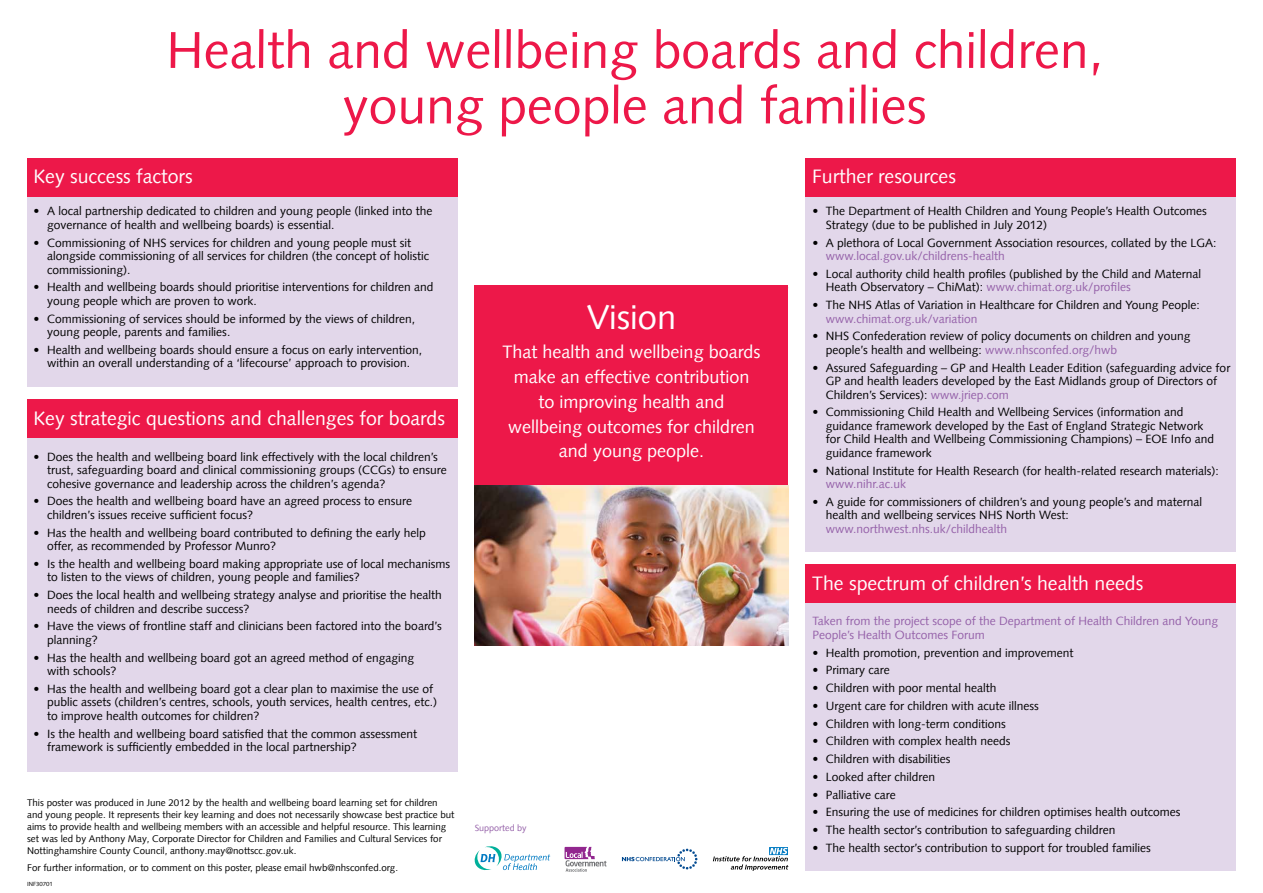
<style>
.page{position:relative;width:1263px;height:893px;background:#fff}
.page>*{position:absolute;margin:0;border:0;box-sizing:border-box;transform-origin:0 0}
.t1{font:51.75px/55.5px "Syntax Com";color:#ed1849;text-align:center}
.t2{font:34.5px "Syntax Com";color:#fff}
.t3{font:19.5px "Syntax Com";color:#fff}
.t4{font:18px/24.8px "Syntax Com";color:#fff;text-align:center}
.t5{font:12px/13.5px "Syntax Com";color:#000}
.t6{font:12px/13.5px "Syntax Com";color:#9561a9}
.t7{font:9.75px/12px "Syntax Com";color:#000}
.t8{font:9px "Syntax Com";color:#9561a9}
.t9{font:6px "Syntax Com";color:#000}
.s1{color:#9561a9}
</style>
<div class="page">
<div style="left:27px;top:196px;width:430px;height:191px;background:#e2d7ea"></div>
<div style="left:27px;top:438px;width:430px;height:334px;background:#e2d7ea"></div>
<div style="left:806px;top:196px;width:430px;height:356px;background:#e2d7ea"></div>
<div style="left:806px;top:603px;width:430px;height:268px;background:#e2d7ea"></div>
<div style="left:27px;top:158px;width:430px;height:38px;background:#ed1849"></div>
<div style="left:806px;top:158px;width:430px;height:38px;background:#ed1849"></div>
<div style="left:27px;top:400px;width:430px;height:38px;background:#ed1849"></div>
<div style="left:806px;top:565px;width:430px;height:38px;background:#ed1849"></div>
<div style="left:475px;top:285px;width:313px;height:200px;background:#ed1849"></div>
<img style="left:475px;top:485px;width:313px;height:161px">
<svg style="left:475px;top:846px;width:75px;height:24px"></svg>
<svg style="left:622px;top:849px;width:75px;height:20px"></svg>
<svg style="left:713px;top:847px;width:75px;height:24px"></svg>
<svg style="left:564px;top:847px;width:42px;height:25px"></svg>
<h1 class="t1" style="left:166px;top:22px;width:938px">Health and wellbeing boards and children, young people and families</h1>
<h3 class="t3" style="left:33px;top:164px;width:161px">Key success factors</h3>
<h3 class="t3" style="left:812px;top:164px;width:145px">Further resources</h3>
<p class="t5" style="left:47px;top:204px;width:387px;text-indent:-14px">• A local partnership dedicated to children and young people (linked into the governance of health and wellbeing boards) is essential.</p>
<p class="t5" style="left:47px;top:236px;width:383px;text-indent:-14px">• Commissioning of NHS services for children and young people must sit alongside commissioning of all services for children (the concept of holistic commissioning).</p>
<p class="t5" style="left:47px;top:280px;width:388px;text-indent:-14px">• Health and wellbeing boards should prioritise interventions for children and young people which are proven to work.</p>
<p class="t5" style="left:47px;top:312px;width:369px;text-indent:-14px">• Commissioning of services should be informed by the views of children, young people, parents and families.</p>
<p class="t5" style="left:34px;top:343px;width:390px;text-align:center">• Health and wellbeing boards should ensure a focus on early intervention, within an overall understanding of a ‘lifecourse’ approach to provision.</p>
<h3 class="t3" style="left:33px;top:406px;width:413px">Key strategic questions and challenges for boards</h3>
<p class="t5" style="left:47px;top:450px;width:401px;text-indent:-14px">• Does the health and wellbeing board link effectively with the local children’s trust, safeguarding board and clinical commissioning groups (CCGs) to ensure cohesive governance and leadership across the children’s agenda?</p>
<p class="t5" style="left:47px;top:494px;width:366px;text-indent:-14px">• Does the health and wellbeing board have an agreed process to ensure children’s issues receive sufficient focus?</p>
<p class="t5" style="left:47px;top:526px;width:380px;text-indent:-14px">• Has the health and wellbeing board contributed to defining the early help offer, as recommended by Professor Munro?</p>
<p class="t5" style="left:47px;top:557px;width:405px;text-indent:-14px">• Is the health and wellbeing board making appropriate use of local mechanisms to listen to the views of children, young people and families?</p>
<p class="t5" style="left:47px;top:588px;width:396px;text-indent:-14px">• Does the local health and wellbeing strategy analyse and prioritise the health needs of children and describe success?</p>
<p class="t5" style="left:47px;top:619px;width:396px;text-indent:-14px">• Have the views of frontline staff and clinicians been factored into the board’s planning?</p>
<p class="t5" style="left:47px;top:651px;width:369px;text-indent:-14px">• Has the health and wellbeing board got an agreed method of engaging with schools?</p>
<p class="t5" style="left:47px;top:682px;width:392px;text-indent:-14px">• Has the health and wellbeing board got a clear plan to maximise the use of public assets (children’s centres, schools, youth services, health centres, etc.) to improve health outcomes for children?</p>
<p class="t5" style="left:47px;top:727px;width:372px;text-indent:-14px">• Is the health and wellbeing board satisfied that the common assessment framework is sufficiently embedded in the local partnership?</p>
<p class="t7" style="left:27px;top:797px;width:429px">This poster was produced in June 2012 by the health and wellbeing board learning set for children and young people. It represents their key learning and does not necessarily showcase best practice but aims to provide health and wellbeing members with an accessible and helpful resource. This learning set was led by Anthony May, Corporate Director for Children and Families and Cultural Services for Nottinghamshire County Council, anthony.may@nottscc.gov.uk.</p>
<p class="t7" style="left:27px;top:861px;width:372px">For further information, or to comment on this poster, please email hwb@nhsconfed.org.</p>
<p class="t9" style="left:27px;top:881px;width:27px">INF30701</p>
<h2 class="t2" style="left:587px;top:297px;width:91px">Vision</h2>
<h3 class="t4" style="left:502px;top:340px;width:259px">That health and wellbeing boards make an effective contribution<br>to improving health and wellbeing outcomes for children and young people.</h3>
<p class="t8" style="left:475px;top:823px;width:54px">Supported by</p>
<p class="t5" style="left:826px;top:204px;width:382px;text-indent:-14px">• The Department of Health Children and Young People’s Health Outcomes<br>Strategy (due to be published in July 2012)</p>
<p class="t5" style="left:812px;top:236px;width:406px">• A plethora of Local Government Association resources, collated by the LGA:</p>
<p class="t6" style="left:826px;top:249px;width:180px">www.local.gov.uk/childrens-health</p>
<p class="t5" style="left:826px;top:267px;width:377px;text-indent:-14px">• Local authority child health profiles (published by the Child and Maternal<br>Heath Observatory – ChiMat): <span class="s1">www.chimat.org.uk/profiles</span></p>
<p class="t5" style="left:812px;top:298px;width:389px">• The NHS Atlas of Variation in Healthcare for Children and Young People:</p>
<p class="t6" style="left:826px;top:312px;width:153px">www.chimat.org.uk/variation</p>
<p class="t5" style="left:826px;top:329px;width:366px;text-indent:-14px">• NHS Confederation review of policy documents on children and young people’s health and wellbeing: <span class="s1">www.nhsconfed.org/hwb</span></p>
<p class="t5" style="left:826px;top:361px;width:406px;text-indent:-14px">• Assured Safeguarding – GP and Health Leader Edition (safeguarding advice for<br>GP and health leaders developed by the East Midlands group of Directors of<br>Children’s Services): <span class="s1">www.jriep.com</span></p>
<p class="t5" style="left:826px;top:405px;width:390px;text-indent:-14px">• Commissioning Child Health and Wellbeing Services (information and guidance framework developed by the East of England Strategic Network for Child Health and Wellbeing Commissioning Champions) – EOE Info and guidance framework</p>
<p class="t5" style="left:812px;top:464px;width:408px">• National Institute for Health Research (for health-related research materials):</p>
<p class="t6" style="left:826px;top:477px;width:82px">www.nihr.ac.uk</p>
<p class="t5" style="left:826px;top:495px;width:378px;text-indent:-14px">• A guide for commissioners of children’s and young people’s and maternal health and wellbeing services NHS North West:</p>
<p class="t6" style="left:826px;top:522px;width:183px">www.northwest.nhs.uk/childhealth</p>
<h3 class="t3" style="left:812px;top:572px;width:333px">The spectrum of children’s health needs</h3>
<p class="t6" style="left:812px;top:614px;width:407px">Taken from the project scope of the Department of Health Children and Young<br>People’s Health Outcomes Forum</p>
<p class="t5" style="left:812px;top:646px;width:263px">• Health promotion, prevention and improvement</p>
<p class="t5" style="left:812px;top:663px;width:79px">• Primary care</p>
<p class="t5" style="left:812px;top:681px;width:186px">• Children with poor mental health</p>
<p class="t5" style="left:812px;top:699px;width:228px">• Urgent care for children with acute illness</p>
<p class="t5" style="left:812px;top:717px;width:195px">• Children with long-term conditions</p>
<p class="t5" style="left:812px;top:734px;width:200px">• Children with complex health needs</p>
<p class="t5" style="left:812px;top:752px;width:140px">• Children with disabilities</p>
<p class="t5" style="left:812px;top:770px;width:124px">• Looked after children</p>
<p class="t5" style="left:812px;top:788px;width:85px">• Palliative care</p>
<p class="t5" style="left:812px;top:805px;width:370px">• Ensuring the use of medicines for children optimises health outcomes</p>
<p class="t5" style="left:812px;top:823px;width:305px">• The health sector’s contribution to safeguarding children</p>
<p class="t5" style="left:812px;top:841px;width:340px">• The health sector’s contribution to support for troubled families</p>
</div>
